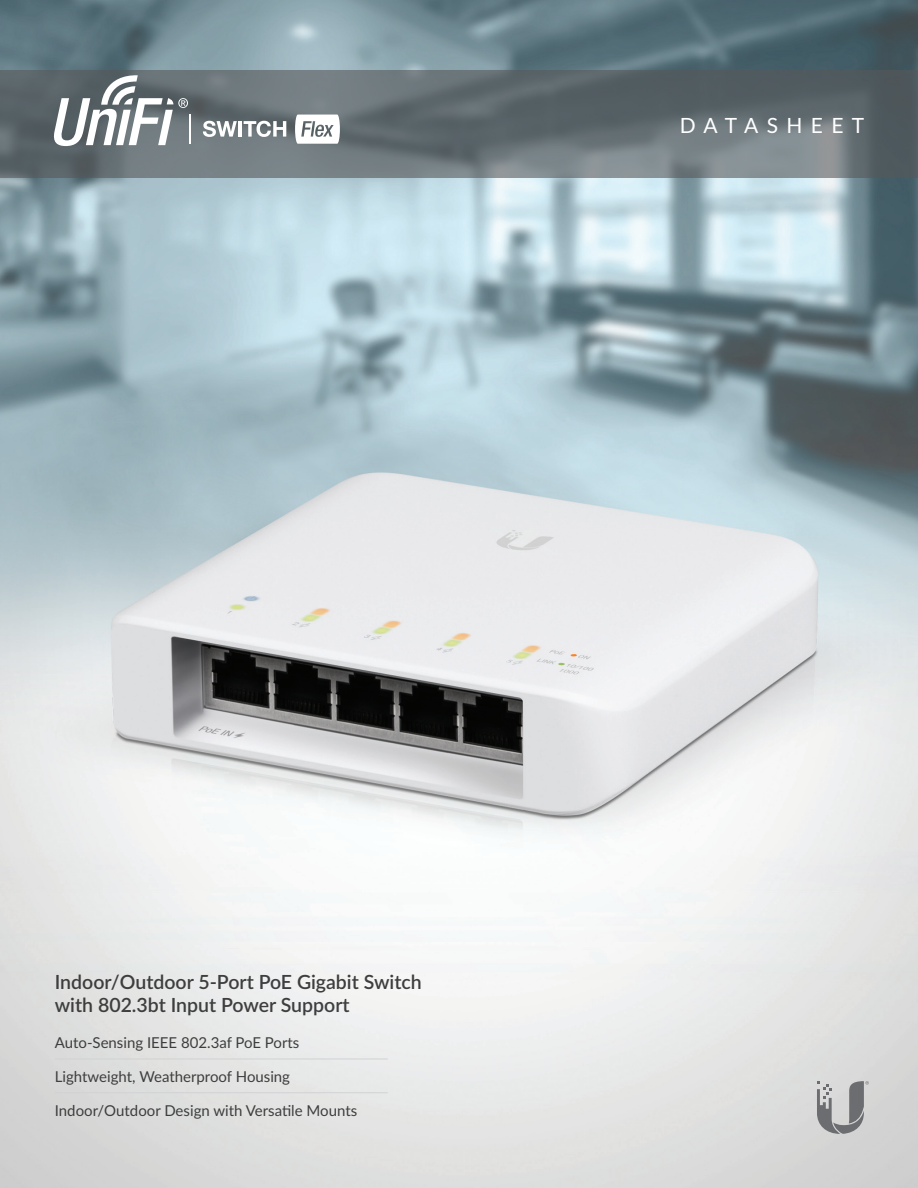
<style>
.page{position:relative;width:918px;height:1188px;background:#fff}
.page>*{position:absolute;margin:0;border:0;box-sizing:border-box;transform-origin:0 0}
.t1{font:21px "Lato";letter-spacing:.4em;color:#fff}
.t2{font:600 19.5px/23.4px "Lato";color:#3e3e3f}
.t3{font:15px "Lato";color:#3e3e3f}
</style>
<div class="page">
<img style="left:0;top:0;width:918px;height:1188px">
<svg style="left:0;top:70px;width:918px;height:108px;background:#667075"></svg>
<hr style="left:55px;top:1059px;width:333px;height:1px;background:#d1d2d4">
<hr style="left:55px;top:1092px;width:333px;height:1px;background:#d1d2d4">
<svg style="left:203px;top:121px;width:34px;height:16px"></svg>
<hr style="left:238px;top:121px;width:4px;height:16px;background:#fff">
<svg style="left:244px;top:121px;width:42px;height:16px"></svg>
<svg style="left:52px;top:75px;width:138px;height:71px"></svg>
<svg style="left:295px;top:115px;width:45px;height:29px"></svg>
<svg style="left:817px;top:1081px;width:52px;height:53px;background:#a7a7a8"></svg>
<h1 class="t1" style="left:680px;top:110px;width:186px">DATASHEET</h1>
<h2 class="t2" style="left:55px;top:969px;width:368px">Indoor/Outdoor 5-Port PoE Gigabit Switch with 802.3bt Input Power Support</h2>
<p class="t3" style="left:55px;top:1032px;width:246px">Auto-Sensing IEEE 802.3af PoE Ports</p>
<p class="t3" style="left:55px;top:1066px;width:237px">Lightweight, Weatherproof Housing</p>
<p class="t3" style="left:55px;top:1099px;width:304px">Indoor/Outdoor Design with Versatile Mounts</p>
</div>
